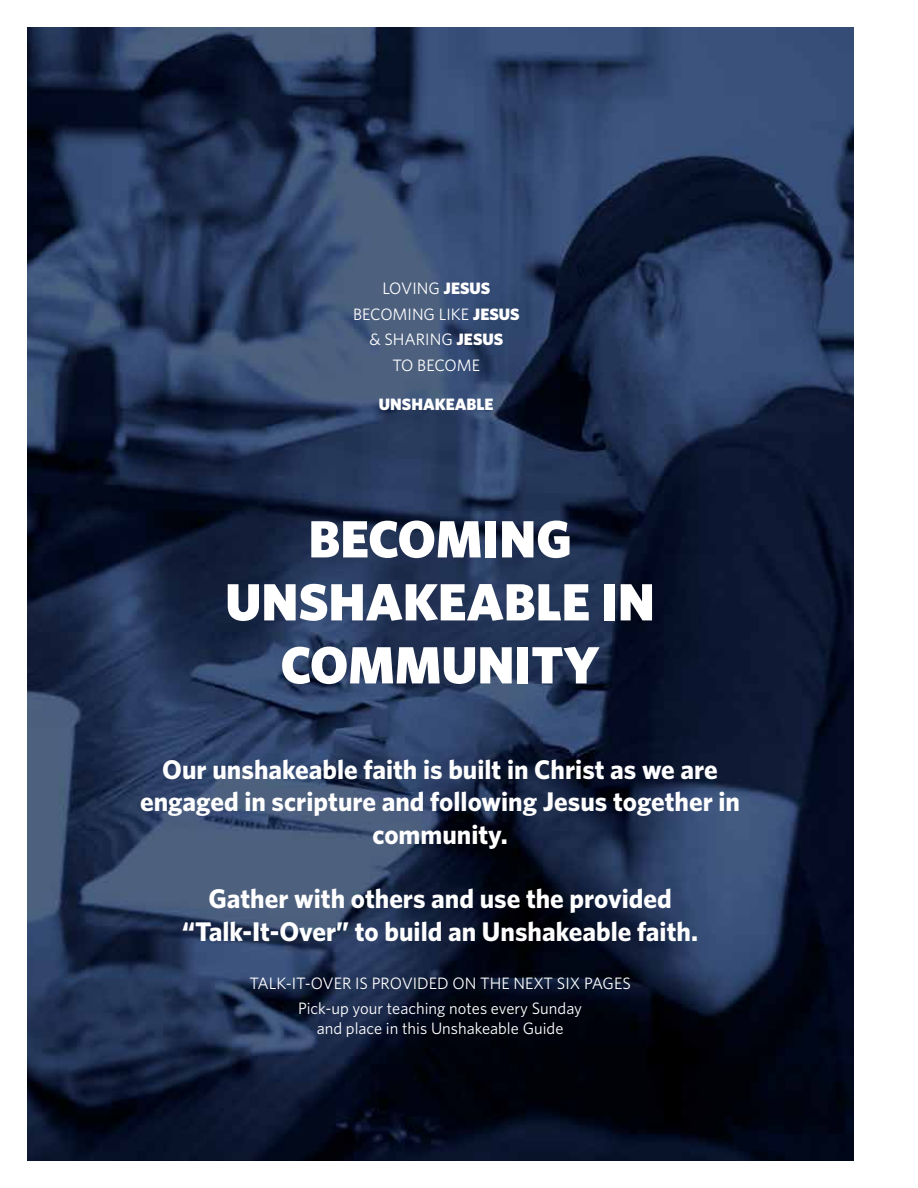
<style>
.page{position:relative;width:918px;height:1188px;background:#fff}
.page>*{position:absolute;margin:0;border:0;box-sizing:border-box;transform-origin:0 0}
.t1{font:900 52.5px/63px "Whitney HTF";color:#fff;text-align:center}
.t2{font:700 27px/32.4px "Whitney HTF";color:#fff;text-align:center}
.t3{font:16.5px/25.5px "Whitney HTF";color:#fff;text-align:center}
.t4{font:900 16.5px "Whitney HTF";color:#fff}
.s1{font-weight:900}
</style>
<div class="page">
<img style="left:27px;top:27px;width:826px;height:1134px">
<p class="t3" style="left:353px;top:276px;width:168px">LOVING <span class="s1">JESUS<br></span>BECOMING LIKE <span class="s1">JESUS </span>&amp; SHARING <span class="s1">JESUS<br></span>TO BECOME</p>
<p class="t4" style="left:379px;top:394px;width:116px">UNSHAKEABLE</p>
<h1 class="t1" style="left:225px;top:506px;width:431px">BECOMING<br>UNSHAKEABLE IN<br>COMMUNITY</h1>
<p class="t2" style="left:140px;top:752px;width:601px">Our unshakeable faith is built in Christ as we are engaged in scripture and following Jesus together in community.</p>
<p class="t2" style="left:182px;top:882px;width:517px">Gather with others and use the provided “Talk-It-Over” to build an Unshakeable faith.</p>
<p class="t3" style="left:249px;top:970px;width:383px">TALK-IT-OVER IS PROVIDED ON THE NEXT SIX PAGES<br>Pick-up your teaching notes every Sunday</p>
<p class="t3" style="left:317px;top:1015px;width:248px">and place in this Unshakeable Guide</p>
</div>
